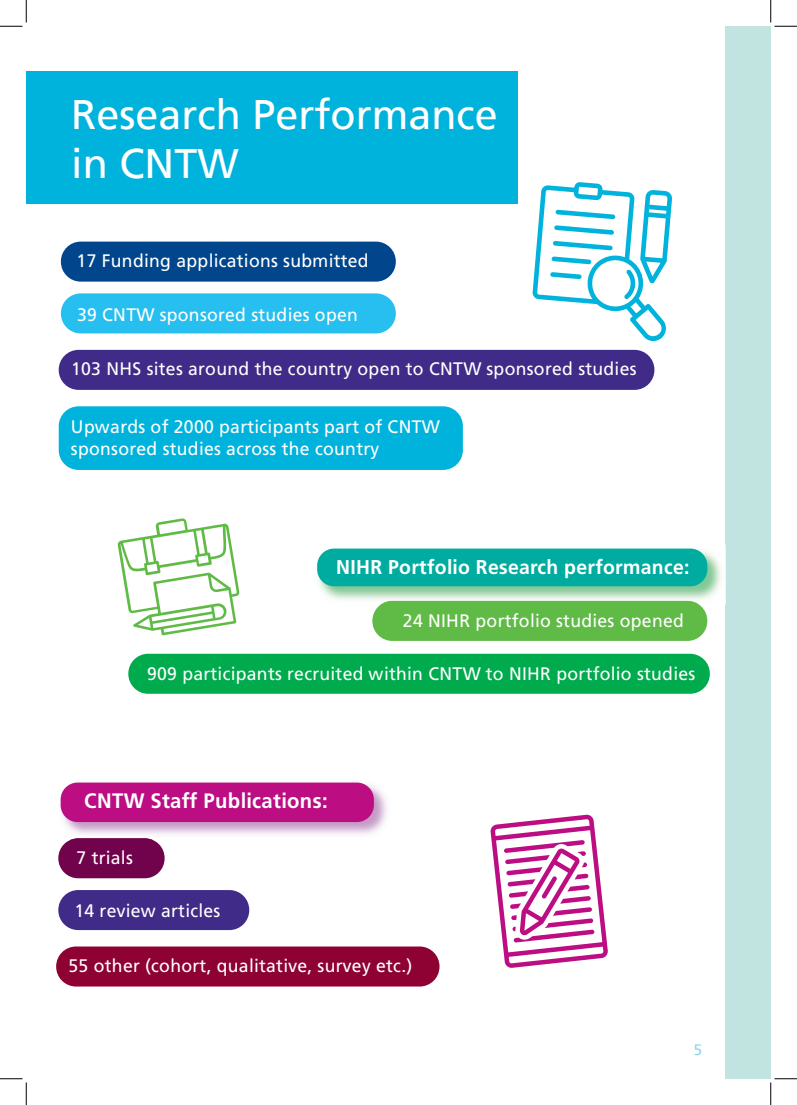
<style>
.page{position:relative;width:797px;height:1105px;background:#fff}
.page>*{position:absolute;margin:0;border:0;box-sizing:border-box;transform-origin:0 0}
.t1{font:41.25px "Frutiger";color:#fff}
.t2{font:700 20.88px "Frutiger";color:#fff}
.t3{font:700 20px "Frutiger";color:#fff}
.t4{font:18.12px/21.8px "Frutiger";color:#fff}
.t5{font:15px "Frutiger";color:#83d4ec}
</style>
<div class="page">
<div style="left:725px;top:26px;width:45px;height:1053px;background:#c1e4e1"></div>
<div style="left:61px;top:242px;width:335px;height:40px;background:#01468c;border-radius:20px"></div>
<div style="left:372px;top:601px;width:335px;height:40px;background:#60bb46;border-radius:20px"></div>
<div style="left:128px;top:654px;width:581px;height:40px;background:#00ab4d;border-radius:20px"></div>
<div style="left:61px;top:293px;width:335px;height:40px;background:#26bff0;border-radius:20px"></div>
<div style="left:59px;top:350px;width:595px;height:40px;background:#402b89;border-radius:20px"></div>
<div style="left:59px;top:406px;width:404px;height:64px;background:#00b3dc;border-radius:20px"></div>
<img style="left:317px;top:548px;width:404px;height:57px">
<img style="left:380px;top:601px;width:319px;height:4px">
<div style="left:317px;top:549px;width:390px;height:37px;background:#00aca0;border-radius:17px"></div>
<div style="left:58px;top:838px;width:107px;height:40px;background:#70034b;border-radius:20px"></div>
<div style="left:58px;top:890px;width:191px;height:40px;background:#402b89;border-radius:20px"></div>
<div style="left:56px;top:946px;width:383px;height:40px;background:#8d0233;border-radius:20px"></div>
<img style="left:60px;top:784px;width:327px;height:51px">
<img style="left:70px;top:838px;width:83px;height:2px">
<div style="left:61px;top:782px;width:313px;height:40px;background:#bc0d83;border-radius:17px"></div>
<svg style="left:490px;top:814px;width:118px;height:154px"></svg>
<svg style="left:117px;top:518px;width:122px;height:117px"></svg>
<svg style="left:532px;top:182px;width:140px;height:160px"></svg>
<div style="left:26px;top:71px;width:492px;height:132px;background:#00b3dc"></div>
<svg style="left:0;top:0;width:27px;height:27px"></svg>
<svg style="left:0;top:1078px;width:27px;height:27px"></svg>
<svg style="left:770px;top:0;width:27px;height:27px"></svg>
<svg style="left:770px;top:1078px;width:27px;height:27px"></svg>
<p class="t1" style="left:71px;top:90px;width:428px">Research Performance</p>
<p class="t1" style="left:71px;top:140px;width:169px">in CNTW</p>
<p class="t4" style="left:77px;top:250px;width:294px">17 Funding applications submitted</p>
<p class="t4" style="left:77px;top:303px;width:283px">39 CNTW sponsored studies open</p>
<p class="t4" style="left:71px;top:358px;width:567px">103 NHS sites around the country open to CNTW sponsored studies</p>
<p class="t4" style="left:71px;top:416px;width:370px">Upwards of 2000 participants part of CNTW sponsored studies across the country</p>
<p class="t3" style="left:336px;top:555px;width:355px">NIHR Portfolio Research performance:</p>
<p class="t4" style="left:403px;top:610px;width:283px">24 NIHR portfolio studies opened</p>
<p class="t4" style="left:147px;top:663px;width:550px">909 participants recruited within CNTW to NIHR portfolio studies</p>
<p class="t2" style="left:84px;top:788px;width:245px">CNTW Staff Publications:</p>
<p class="t4" style="left:77px;top:846px;width:58px">7 trials</p>
<p class="t4" style="left:74px;top:900px;width:148px">14 review articles</p>
<p class="t4" style="left:69px;top:955px;width:345px">55 other (cohort, qualitative, survey etc.)</p>
<p class="t5" style="left:694px;top:1041px;width:10px">5</p>
</div>
